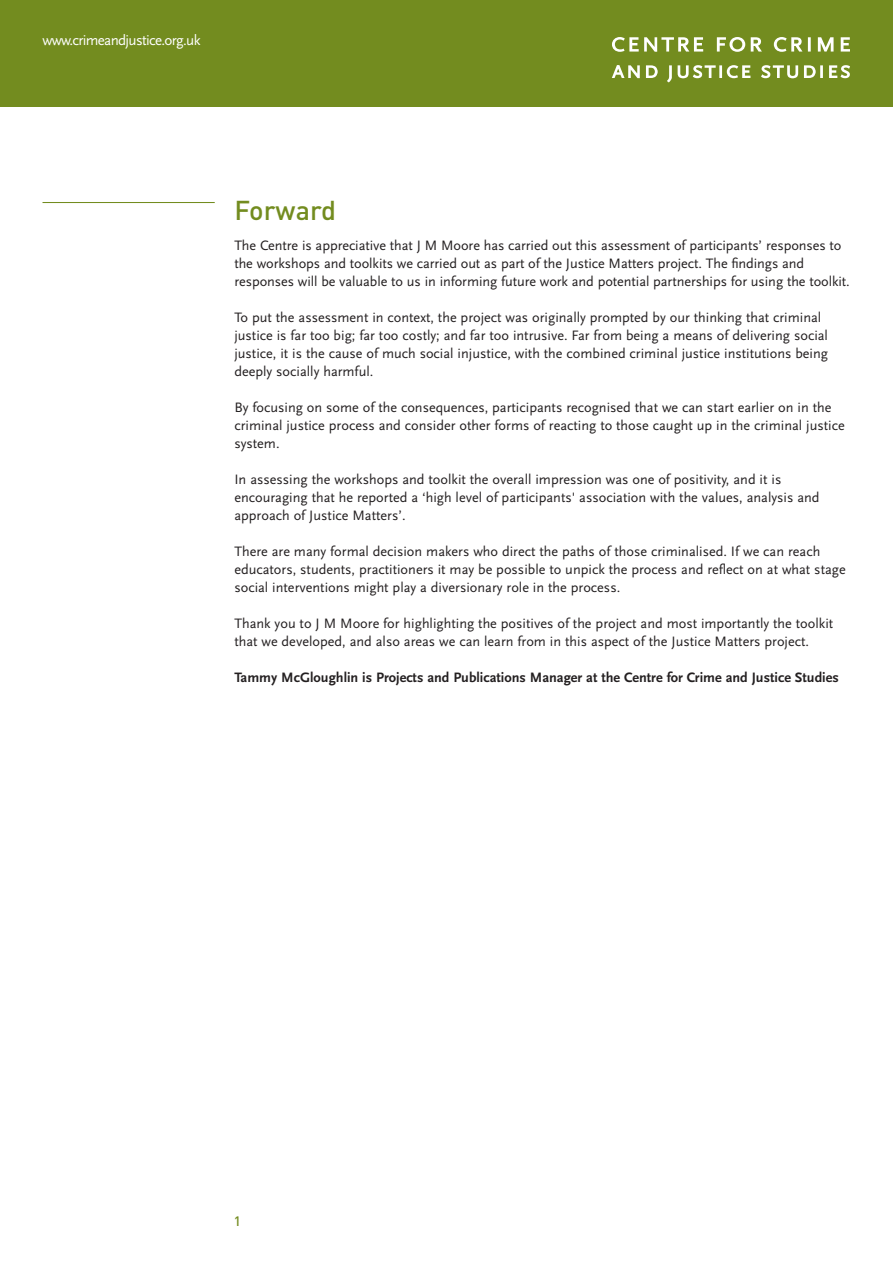
<style>
.page{position:relative;width:893px;height:1263px;background:#fff}
.page>*{position:absolute;margin:0;border:0;box-sizing:border-box;transform-origin:0 0}
.t1{font:500 27px "DIN Pro";color:#738c1f}
.t2{font:15px "Scala Sans Pro";letter-spacing:-.045em;color:#fff}
.t3{font:14.25px/18px "Scala Sans Pro";color:#231f20}
.t4{font:700 14.25px "Scala Sans Pro";color:#231f20}
.t5{font:500 13.5px "DIN Pro";color:#738c1f}
</style>
<div class="page">
<div style="left:0;top:0;width:893px;height:106px;background:#738c1f"></div>
<svg style="left:612px;top:65px;width:28px;height:13px"></svg>
<svg style="left:646px;top:65px;width:12px;height:13px"></svg>
<svg style="left:667px;top:65px;width:5px;height:17px"></svg>
<svg style="left:678px;top:65px;width:72px;height:13px"></svg>
<svg style="left:761px;top:65px;width:37px;height:13px"></svg>
<svg style="left:804px;top:65px;width:19px;height:13px"></svg>
<svg style="left:829px;top:65px;width:21px;height:13px"></svg>
<svg style="left:612px;top:37px;width:91px;height:15px"></svg>
<svg style="left:717px;top:37px;width:28px;height:15px"></svg>
<svg style="left:751px;top:37px;width:11px;height:15px"></svg>
<svg style="left:774px;top:37px;width:28px;height:15px"></svg>
<svg style="left:808px;top:37px;width:3px;height:15px"></svg>
<svg style="left:818px;top:37px;width:15px;height:15px"></svg>
<svg style="left:841px;top:37px;width:9px;height:15px"></svg>
<hr style="left:43px;top:202px;width:172px;height:1px;background:#738c1f">
<p class="t2" style="left:43px;top:34px;width:159px">www.crimeandjustice.org.uk</p>
<h1 class="t1" style="left:234px;top:201px;width:103px">Forward</h1>
<p class="t3" style="left:234px;top:238px;width:617px">The Centre is appreciative that J M Moore has carried out this assessment of participants’ responses to the workshops and toolkits we carried out as part of the Justice Matters project. The findings and responses will be valuable to us in informing future work and potential partnerships for using the toolkit.</p>
<p class="t3" style="left:234px;top:310px;width:595px">To put the assessment in context, the project was originally prompted by our thinking that criminal justice is far too big; far too costly; and far too intrusive. Far from being a means of delivering social justice, it is the cause of much social injustice, with the combined criminal justice institutions being deeply socially harmful.</p>
<p class="t3" style="left:234px;top:400px;width:612px">By focusing on some of the consequences, participants recognised that we can start earlier on in the criminal justice process and consider other forms of reacting to those caught up in the criminal justice system.</p>
<p class="t3" style="left:234px;top:472px;width:587px">In assessing the workshops and toolkit the overall impression was one of positivity, and it is encouraging that he reported a ‘high level of participants' association with the values, analysis and approach of Justice Matters’.</p>
<p class="t3" style="left:234px;top:544px;width:613px">There are many formal decision makers who direct the paths of those criminalised. If we can reach educators, students, practitioners it may be possible to unpick the process and reflect on at what stage social interventions might play a diversionary role in the process.</p>
<p class="t3" style="left:234px;top:616px;width:600px">Thank you to J M Moore for highlighting the positives of the project and most importantly the toolkit that we developed, and also areas we can learn from in this aspect of the Justice Matters project.</p>
<p class="t4" style="left:234px;top:672px;width:606px">Tammy McGloughlin is Projects and Publications Manager at the Centre for Crime and Justice Studies</p>
<p class="t5" style="left:234px;top:1216px;width:9px">1</p>
</div>
